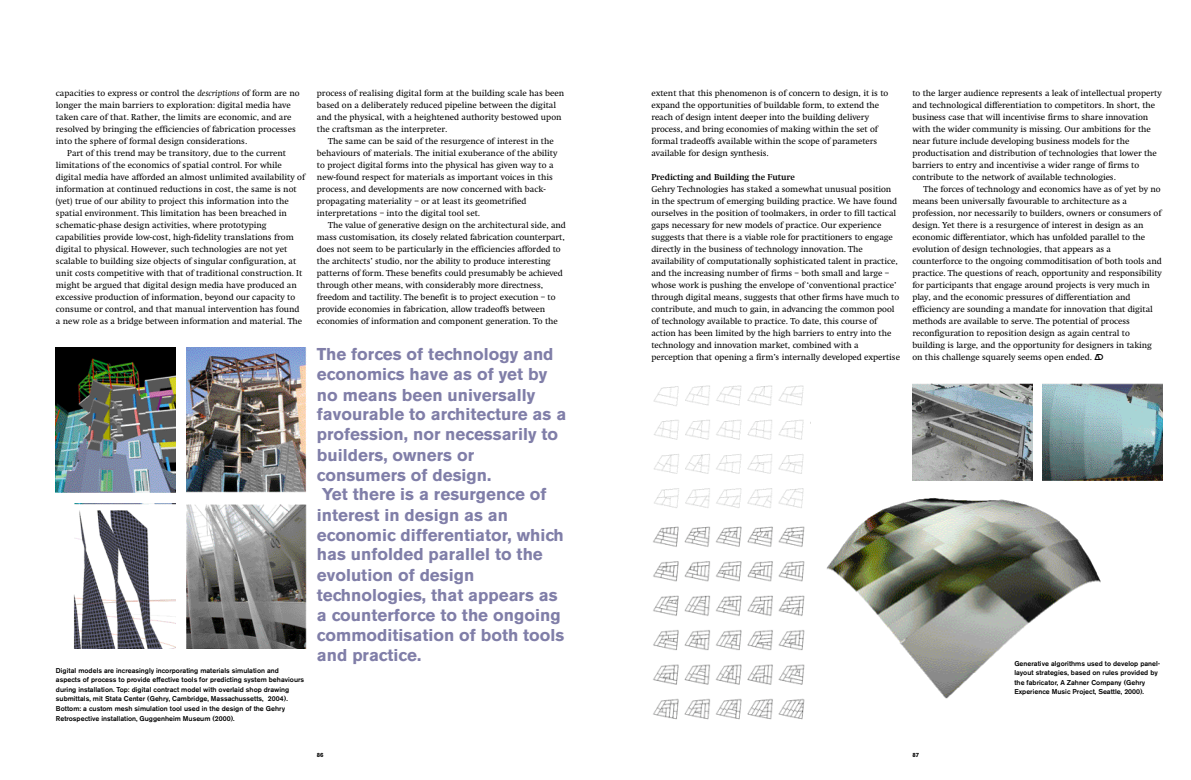
<style>
.page{position:relative;width:1191px;height:780px;background:#fff}
.page>*{position:absolute;margin:0;border:0;box-sizing:border-box;transform-origin:0 0}
.t1{font:700 17px/20px "Akzidenz Grotesk BE";color:#807ea8}
.t2{font:9px/12px "Swift One Normal";color:#000}
.t3{font:9px "Swift One Fett";color:#000}
.t4{font:500 7px/9.5px "Akzidenz Grotesk BE";color:#000}
.t5{font:700 6px "Akzidenz Grotesk BE";color:#000}
.s1{font-family:"Swift One Normal Kursiv"}
.s2{font-family:"AD Logotype"}
</style>
<div class="page">
<img style="left:826px;top:498px;width:275px;height:201px">
<img style="left:55px;top:348px;width:120px;height:145px">
<img style="left:653px;top:385px;width:152px;height:335px">
<img style="left:912px;top:384px;width:120px;height:97px">
<img style="left:1042px;top:384px;width:120px;height:97px">
<img style="left:186px;top:348px;width:120px;height:145px">
<img style="left:73px;top:504px;width:102px;height:145px">
<img style="left:186px;top:504px;width:120px;height:145px">
<p class="t2" style="left:56px;top:87px;width:245px">capacities to express or control the <span class="s1">descriptions</span> of form are no longer the main barriers to exploration: digital media have taken care of that. Rather, the limits are economic, and are resolved by bringing the efficiencies of fabrication processes into the sphere of formal design considerations.</p>
<p class="t2" style="left:56px;top:147px;width:251px;text-indent:11px">Part of this trend may be transitory, due to the current limitations of the economics of spatial control. For while digital media have afforded an almost unlimited availability of information at continued reductions in cost, the same is not (yet) true of our ability to project this information into the spatial environment. This limitation has been breached in schematic-phase design activities, where prototyping capabilities provide low-cost, high-fidelity translations from digital to physical. However, such technologies are not yet scalable to building size objects of singular configuration, at unit costs competitive with that of traditional construction. It might be argued that digital design media have produced an excessive production of information, beyond our capacity to consume or control, and that manual intervention has found a new role as a bridge between information and material. The</p>
<p class="t4" style="left:56px;top:665px;width:250px">Digital models are increasingly incorporating materials simulation and aspects of process to provide effective tools for predicting system behaviours during installation. Top: digital contract model with overlaid shop drawing submittals, mit Stata Center (Gehry, Cambridge, Massachussetts, 2004).<br>Bottom: a custom mesh simulation tool used in the design of the Gehry Retrospective installation, Guggenheim Museum (2000).</p>
<p class="t2" style="left:317px;top:87px;width:249px">process of realising digital form at the building scale has been based on a deliberately reduced pipeline between the digital and the physical, with a heightened authority bestowed upon the craftsman as the interpreter.</p>
<p class="t2" style="left:317px;top:135px;width:242px;text-indent:11px">The same can be said of the resurgence of interest in the behaviours of materials. The initial exuberance of the ability to project digital forms into the physical has given way to a new-found respect for materials as important voices in this process, and developments are now concerned with back&shy;propagating materiality – or at least its geometrified interpretations – into the digital tool set.</p>
<p class="t2" style="left:317px;top:219px;width:250px;text-indent:11px">The value of generative design on the architectural side, and mass customisation, its closely related fabrication counterpart, does not seem to be particularly in the efficiencies afforded to the architects’ studio, nor the ability to produce interesting patterns of form. These benefits could presumably be achieved through other means, with considerably more directness, freedom and tactility. The benefit is to project execution – to provide economies in fabrication, allow tradeoffs between economies of information and component generation. To the</p>
<p class="t1" style="left:317px;top:344px;width:251px">The forces of technology and economics have as of yet by no means been universally favourable to architecture as a profession, nor necessarily to builders, owners or consumers of design.<br>Yet there is a resurgence of interest in design as an economic differentiator, which has unfolded parallel to the evolution of design technologies, that appears as a counterforce to the ongoing commoditisation of both tools and practice.</p>
<p class="t2" style="left:651px;top:87px;width:238px">extent that this phenomenon is of concern to design, it is to expand the opportunities of buildable form, to extend the reach of design intent deeper into the building delivery process, and bring economies of making within the set of formal tradeoffs available within the scope of parameters available for design synthesis.</p>
<p class="t3" style="left:651px;top:172px;width:145px">Predicting and Building the Future</p>
<p class="t2" style="left:651px;top:183px;width:250px">Gehry Technologies has staked a somewhat unusual position in the spectrum of emerging building practice. We have found ourselves in the position of toolmakers, in order to fill tactical gaps necessary for new models of practice. Our experience suggests that there is a viable role for practitioners to engage directly in the business of technology innovation. The availability of computationally sophisticated talent in practice, and the increasing number of firms – both small and large – whose work is pushing the envelope of ‘conventional practice’ through digital means, suggests that other firms have much to contribute, and much to gain, in advancing the common pool of technology available to practice. To date, this course of action has been limited by the high barriers to entry into the technology and innovation market, combined with a perception that opening a firm’s internally developed expertise</p>
<p class="t2" style="left:912px;top:87px;width:251px">to the larger audience represents a leak of intellectual property and technological differentiation to competitors. In short, the business case that will incentivise firms to share innovation with the wider community is missing. Our ambitions for the near future include developing business models for the productisation and distribution of technologies that lower the barriers to entry and incentivise a wider range of firms to contribute to the network of available technologies.</p>
<p class="t2" style="left:912px;top:183px;width:251px;text-indent:11px">The forces of technology and economics have as of yet by no means been universally favourable to architecture as a profession, nor necessarily to builders, owners or consumers of design. Yet there is a resurgence of interest in design as an economic differentiator, which has unfolded parallel to the evolution of design technologies, that appears as a counterforce to the ongoing commoditisation of both tools and practice. The questions of reach, opportunity and responsibility for participants that engage around projects is very much in play, and the economic pressures of differentiation and efficiency are sounding a mandate for innovation that digital methods are available to serve. The potential of process reconfiguration to reposition design as again central to building is large, and the opportunity for designers in taking on this challenge squarely seems open ended. <span class="s2">4</span></p>
<p class="t4" style="left:1014px;top:658px;width:147px">Generative algorithms used to develop panel&shy;layout strategies, based on rules provided by the fabricator, A Zahner Company (Gehry Experience Music Project, Seattle, 2000).</p>
<p class="t5" style="left:317px;top:751px;width:8px">86</p>
<p class="t5" style="left:912px;top:751px;width:8px">87</p>
</div>
